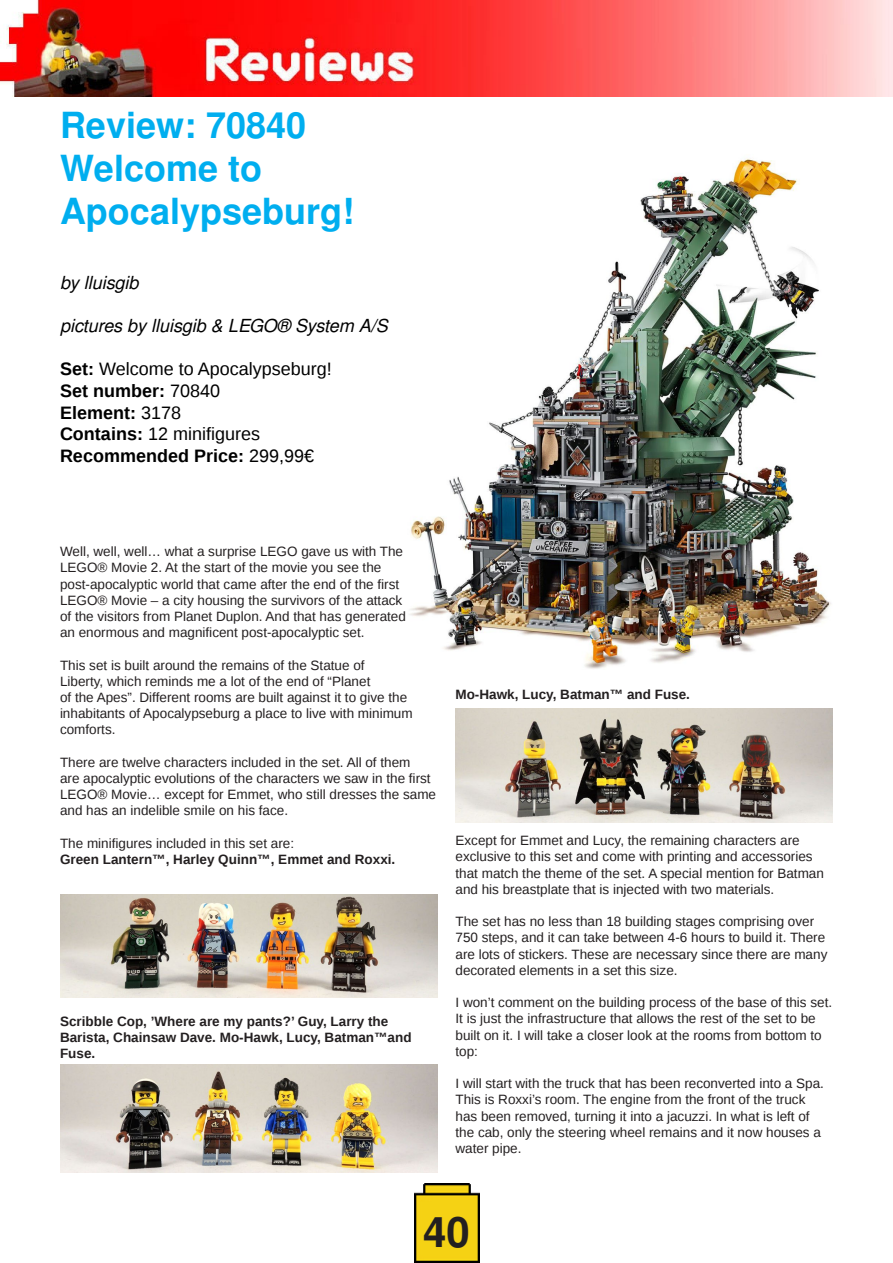
<style>
.page{position:relative;width:893px;height:1263px;background:#fff}
.page>*{position:absolute;margin:0;border:0;box-sizing:border-box;transform-origin:0 0}
.t1{font:700 42px "Free Sans";color:#231f20}
.t2{font:700 36px/43.2px "Free Sans";color:#00aeef}
.t3{font:18px/21.6px "Liberation Sans";color:#000}
.t4{font:italic 18px "Free Sans";color:#000}
.t5{font:13.5px/16.2px "Liberation Sans";color:#231f20}
.t6{font:700 13.5px/16.2px "Liberation Sans";color:#231f20}
.s1{font-weight:700}
</style>
<div class="page">
<img style="left:409px;top:158px;width:422px;height:511px">
<img style="left:60px;top:894px;width:377px;height:104px">
<img style="left:60px;top:1064px;width:377px;height:109px">
<img style="left:455px;top:709px;width:378px;height:113px">
<img style="left:414px;top:1183px;width:66px;height:80px">
<img style="left:0;top:0;width:893px;height:96px">
<h2 class="t2" style="left:60px;top:102px;width:296px">Review: 70840<br>Welcome to<br>Apocalypseburg!</h2>
<h3 class="t4" style="left:60px;top:271px;width:80px">by lluisgib</h3>
<h3 class="t4" style="left:60px;top:314px;width:329px">pictures by lluisgib &amp; LEGO® System A/S</h3>
<h3 class="t3" style="left:60px;top:358px;width:273px"><span class="s1">Set:</span> Welcome to Apocalypseburg!<br><span class="s1">Set number:</span> 70840<br><span class="s1">Element:</span> 3178<br><span class="s1">Contains:</span> 12 minifigures<br><span class="s1">Recommended Price:</span> 299,99€</h3>
<p class="t5" style="left:60px;top:543px;width:347px">Well, well, well… what a surprise LEGO gave us with The LEGO® Movie 2. At the start of the movie you see the post-apocalyptic world that came after the end of the first LEGO® Movie – a city housing the survivors of the attack of the visitors from Planet Duplon. And that has generated an enormous and magnificent post-apocalyptic set.</p>
<p class="t5" style="left:60px;top:657px;width:354px">This set is built around the remains of the Statue of<br>Liberty, which reminds me a lot of the end of “Planet<br>of the Apes”. Different rooms are built against it to give the inhabitants of Apocalypseburg a place to live with minimum comforts.</p>
<p class="t5" style="left:60px;top:754px;width:378px">There are twelve characters included in the set. All of them<br>are apocalyptic evolutions of the characters we saw in the first LEGO® Movie… except for Emmet, who still dresses the same and has an indelible smile on his face.</p>
<p class="t5" style="left:60px;top:835px;width:236px">The minifigures included in this set are:</p>
<p class="t6" style="left:60px;top:851px;width:337px">Green Lantern™, Harley Quinn™, Emmet and Roxxi.</p>
<p class="t6" style="left:60px;top:1013px;width:353px">Scribble Cop, ’Where are my pants?’ Guy, Larry the<br>Barista, Chainsaw Dave. Mo-Hawk, Lucy, Batman™and<br>Fuse.</p>
<p class="t6" style="left:455px;top:686px;width:236px">Mo-Hawk, Lucy, Batman™ and Fuse.</p>
<p class="t5" style="left:455px;top:832px;width:370px">Except for Emmet and Lucy, the remaining characters are exclusive to this set and come with printing and accessories that match the theme of the set. A special mention for Batman and his breastplate that is injected with two materials.</p>
<p class="t5" style="left:455px;top:913px;width:373px">The set has no less than 18 building stages comprising over 750 steps, and it can take between 4-6 hours to build it. There are lots of stickers. These are necessary since there are many decorated elements in a set this size.</p>
<p class="t5" style="left:455px;top:994px;width:378px">I won’t comment on the building process of the base of this set.<br>It is just the infrastructure that allows the rest of the set to be built on it. I will take a closer look at the rooms from bottom to top:</p>
<p class="t5" style="left:455px;top:1075px;width:370px">I will start with the truck that has been reconverted into a Spa.<br>This is Roxxi’s room. The engine from the front of the truck has been removed, turning it into a jacuzzi. In what is left of the cab, only the steering wheel remains and it now houses a water pipe.</p>
<h1 class="t1" style="left:423px;top:1199px;width:48px">40</h1>
</div>
